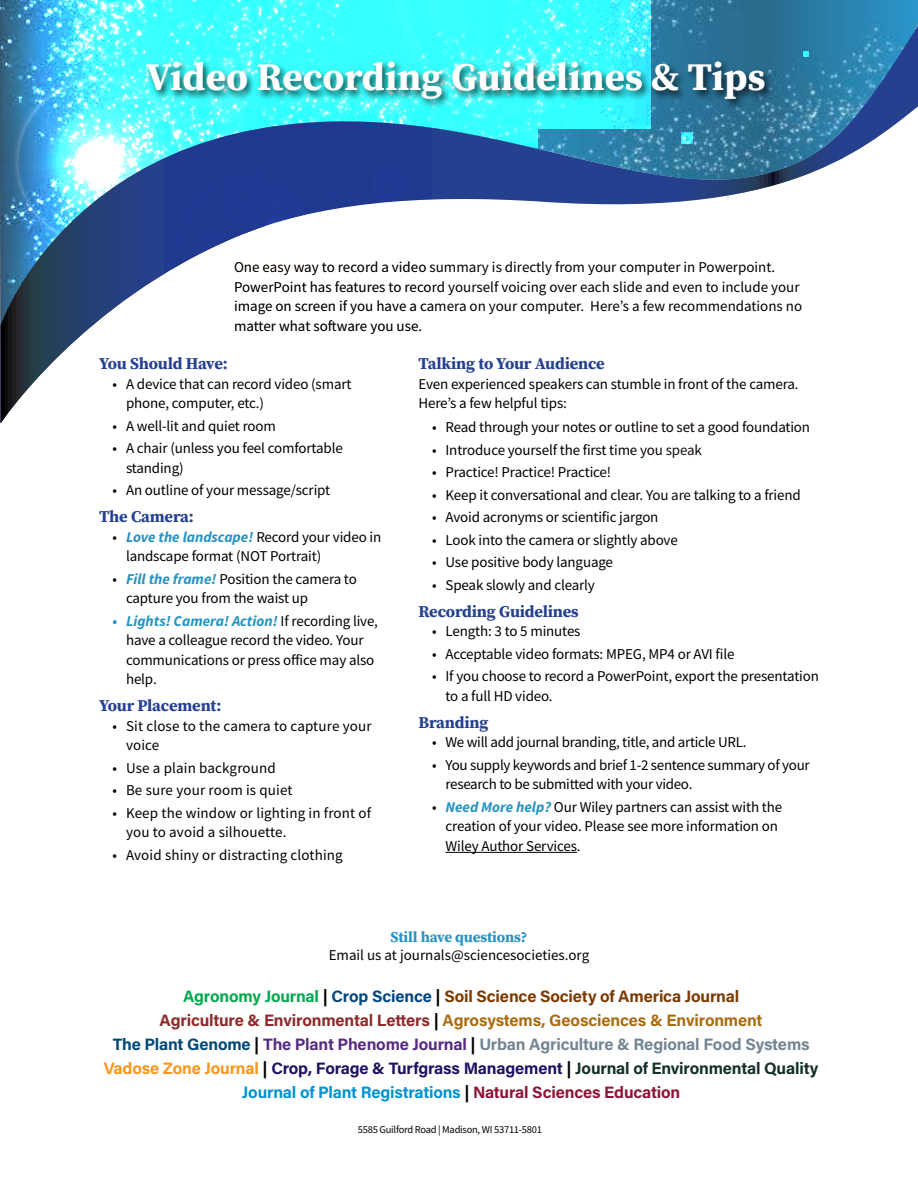
<style>
.page{position:relative;width:918px;height:1188px;background:#fff}
.page>*{position:absolute;margin:0;border:0;box-sizing:border-box;transform-origin:0 0}
.t1{font:700 39px "Source Serif Pro";color:#fff}
.t2{font:16.5px/24px "Acumin Variable Concept";letter-spacing:-.01em;color:#738592;text-align:center}
.t3{font:16.5px "Source Serif Variable";letter-spacing:-.01em;color:#25408f}
.t4{font:15px/19.5px "Source Sans Pro";letter-spacing:-.01em;color:#000}
.t5{font:15px/19.5px "Source Sans Pro";letter-spacing:.01em;color:#000}
.t6{font:15px "Source Serif Variable";letter-spacing:-.01em;color:#2592c3}
.t7{font:10.5px "Source Sans Pro";letter-spacing:-.025em;color:#000}
.s1{font-weight:700;font-style:italic;color:#2592c3}
.s2{color:#00a94f}
.s3{color:#000}
.s4{color:#00467f}
.s5{color:#7c3a00}
.s6{color:#8d2a2b}
.s7{color:#a96c12}
.s8{color:#004877}
.s9{color:#572c82}
.s10{color:#f8971d}
.s11{color:#1f1261}
.s12{color:#14302a}
.s13{color:#0093d0}
.s14{color:#8d1637}
</style>
<div class="page">
<svg style="left:1px;top:0;width:917px;height:423px"></svg>
<img style="left:140px;top:52px;width:638px;height:63px">
<hr style="left:446px;top:852px;width:131px;height:1px;background:#000">
<svg style="left:526px;top:352px;width:392px;height:71px"></svg>
<svg style="left:526px;top:352px;width:47px;height:14px"></svg>
<div style="left:616px;top:409px;width:20px;height:20px;background:#fff;border-radius:10px"></div>
<div style="left:608px;top:401px;width:15px;height:15px;background:#fff;border-radius:8px"></div>
<svg style="left:165px;top:107px;width:234px;height:245px"></svg>
<svg style="left:356px;top:145px;width:76px;height:76px"></svg>
<svg style="left:8px;top:66px;width:329px;height:252px"></svg>
<h1 class="t1" style="left:146px;top:50px;width:621px">Video Recording Guidelines &amp; Tips</h1>
<p class="t4" style="left:234px;top:257px;width:570px">One easy way to record a video summary is directly from your computer in Powerpoint.<br>PowerPoint has features to record yourself voicing over each slide and even to include your image on screen if you have a camera on your computer. Here’s a few recommendations no matter what software you use.</p>
<p class="t3" style="left:418px;top:353px;width:188px">Talking to Your Audience</p>
<p class="t4" style="left:418px;top:374px;width:382px">Even experienced speakers can stumble in front of the camera.<br>Here’s a few helpful tips:</p>
<p class="t4" style="left:432px;top:418px;width:380px">• Read through your notes or outline to set a good foundation</p>
<p class="t4" style="left:432px;top:440px;width:271px">• Introduce yourself the first time you speak</p>
<p class="t4" style="left:432px;top:463px;width:181px">• Practice! Practice! Practice!</p>
<p class="t4" style="left:432px;top:485px;width:370px">• Keep it conversational and clear. You are talking to a friend</p>
<p class="t4" style="left:432px;top:508px;width:228px">• Avoid acronyms or scientific jargon</p>
<p class="t4" style="left:432px;top:530px;width:247px">• Look into the camera or slightly above</p>
<p class="t4" style="left:432px;top:553px;width:183px">• Use positive body language</p>
<p class="t4" style="left:432px;top:575px;width:164px">• Speak slowly and clearly</p>
<p class="t3" style="left:418px;top:600px;width:162px">Recording Guidelines</p>
<p class="t4" style="left:432px;top:622px;width:150px">• Length: 3 to 5 minutes</p>
<p class="t4" style="left:432px;top:644px;width:304px">• Acceptable video formats: MPEG, MP4 or AVI file</p>
<p class="t4" style="left:446px;top:667px;width:375px;text-indent:-14px">• If you choose to record a PowerPoint, export the presentation to a full HD video.</p>
<p class="t3" style="left:418px;top:711px;width:71px">Branding</p>
<p class="t4" style="left:432px;top:733px;width:316px">• We will add journal branding, title, and article URL.</p>
<p class="t4" style="left:446px;top:755px;width:366px;text-indent:-14px">• You supply keywords and brief 1-2 sentence summary of your research to be submitted with your video.</p>
<p class="t4" style="left:446px;top:797px;width:338px;text-indent:-14px">• <span class="s1">Need More help?</span> Our Wiley partners can assist with the creation of your video. Please see more information on<br>Wiley Author Services.</p>
<p class="t3" style="left:99px;top:353px;width:130px">You Should Have:</p>
<p class="t4" style="left:126px;top:374px;width:227px;text-indent:-14px">• A device that can record video (smart phone, computer, etc.)</p>
<p class="t4" style="left:112px;top:416px;width:165px">• A well-lit and quiet room</p>
<p class="t4" style="left:126px;top:439px;width:218px;text-indent:-14px">• A chair (unless you feel comfortable standing)</p>
<p class="t4" style="left:112px;top:481px;width:219px">• An outline of your message/script</p>
<p class="t3" style="left:99px;top:506px;width:96px">The Camera:</p>
<p class="t4" style="left:126px;top:527px;width:257px;text-indent:-14px">• <span class="s1">Love the landscape!</span> Record your video in landscape format (NOT Portrait)</p>
<p class="t4" style="left:126px;top:569px;width:232px;text-indent:-14px">• <span class="s1">Fill the frame!</span> Position the camera to capture you from the waist up</p>
<p class="t4" style="left:126px;top:611px;width:254px;text-indent:-14px"><span class="s1">• Lights! Camera! Action!</span> If recording live, have a colleague record the video. Your communications or press office may also help.</p>
<p class="t3" style="left:99px;top:695px;width:124px">Your Placement:</p>
<p class="t5" style="left:126px;top:716px;width:247px;text-indent:-14px">• Sit close to the camera to capture your voice</p>
<p class="t5" style="left:112px;top:758px;width:165px">• Use a plain background</p>
<p class="t5" style="left:112px;top:781px;width:182px">• Be sure your room is quiet</p>
<p class="t5" style="left:126px;top:803px;width:247px;text-indent:-14px">• Keep the window or lighting in front of you to avoid a silhouette.</p>
<p class="t5" style="left:112px;top:845px;width:232px">• Avoid shiny or distracting clothing</p>
<p class="t6" style="left:391px;top:927px;width:138px">Still have questions?</p>
<p class="t4" style="left:329px;top:946px;width:262px">Email us at journals@sciencesocieties.org</p>
<p class="t2" style="left:104px;top:984px;width:716px"><span class="s2">Agronomy Journal</span> <span class="s3">|</span> <span class="s4">Crop Science</span> <span class="s3">|</span> <span class="s5">Soil Science Society of America Journal<br></span><span class="s6">Agriculture &amp; Environmental Letters</span> <span class="s3">|</span> <span class="s7">Agrosystems, Geosciences &amp; Environment<br></span><span class="s8">The Plant Genome</span> <span class="s3">|</span> <span class="s9">The Plant Phenome Journal</span> <span class="s3">|</span> Urban Agriculture &amp; Regional Food Systems <span class="s10">Vadose Zone Journal</span> <span class="s3">|</span> <span class="s11">Crop, Forage &amp; Turfgrass Management</span> <span class="s3">|</span> <span class="s12">Journal of Environmental Quality </span><span class="s13">Journal of Plant Registrations</span> <span class="s3">|</span> <span class="s14">Natural Sciences Education</span></p>
<p class="t7" style="left:358px;top:1123px;width:186px">5585 Guilford Road | Madison, WI 53711-5801</p>
</div>
